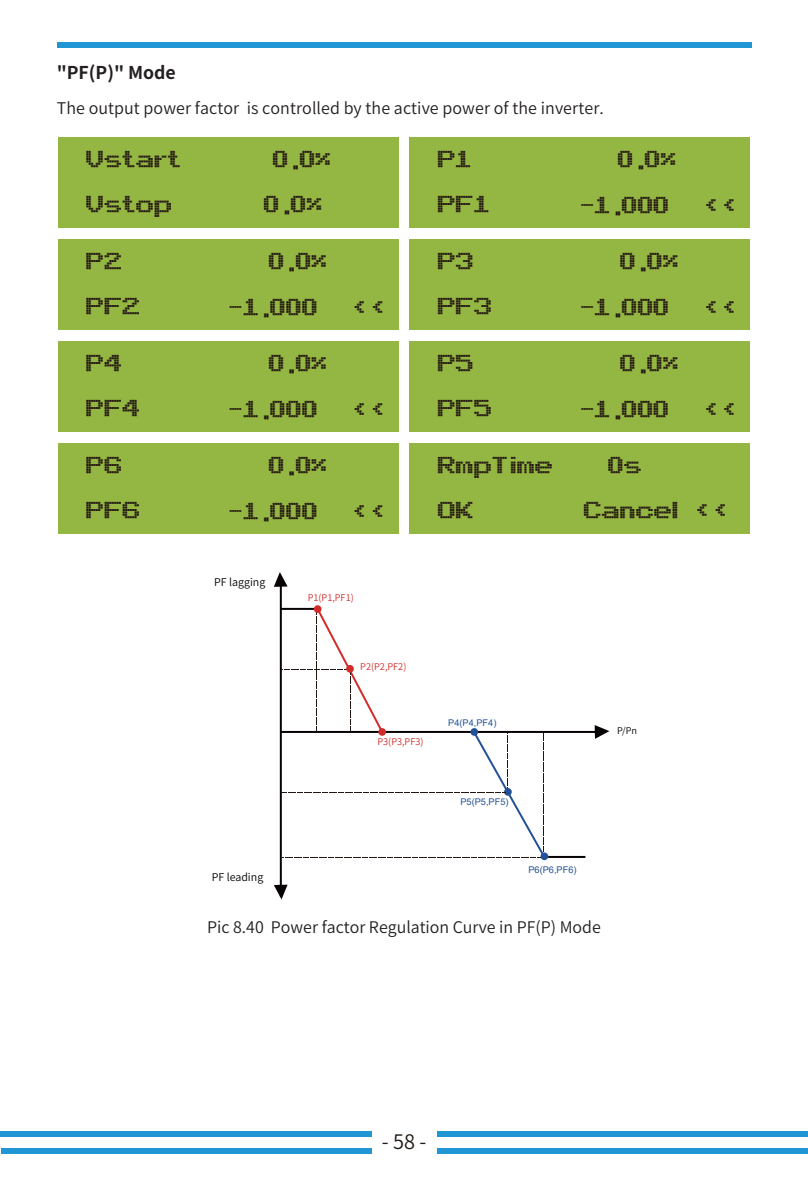
<style>
.page{position:relative;width:808px;height:1191px;background:#fff}
.page>*{position:absolute;margin:0;border:0;box-sizing:border-box;transform-origin:0 0}
.t1{font:36px "Arcade";letter-spacing:-.015em;color:#221612}
.t2{font:20px "Source Han Sans SC";color:#211814}
.t3{font:700 17.6px "Source Han Sans SC";color:#231f20}
.t4{font:16px "Source Han Sans SC";letter-spacing:.005em;color:#231f20}
.t5{font:10.6px "Source Han Sans SC";color:#070304}
.t6{font:9.2px "Source Han Sans SC";color:#d12c2a}
.t7{font:9.2px "Arial";color:#235197}
.t8{font:9.2px "Source Han Sans SC";color:#070304}
</style>
<div class="page">
<div style="left:58px;top:137px;width:340px;height:91px;background:#94b642"></div>
<div style="left:410px;top:137px;width:340px;height:91px;background:#94b642"></div>
<div style="left:58px;top:239px;width:340px;height:91px;background:#94b642"></div>
<div style="left:410px;top:239px;width:340px;height:91px;background:#94b642"></div>
<div style="left:58px;top:341px;width:340px;height:91px;background:#94b642"></div>
<div style="left:410px;top:341px;width:340px;height:91px;background:#94b642"></div>
<div style="left:58px;top:443px;width:340px;height:91px;background:#94b642"></div>
<div style="left:410px;top:443px;width:340px;height:91px;background:#94b642"></div>
<svg style="left:595px;top:725px;width:14px;height:14px"></svg>
<hr style="left:280px;top:584px;width:2px;height:312px;background:#070304">
<svg style="left:274px;top:572px;width:14px;height:15px"></svg>
<svg style="left:274px;top:884px;width:14px;height:15px"></svg>
<hr style="left:281px;top:731px;width:315px;height:2px;background:#070304">
<hr style="left:548px;top:856px;width:37px;height:2px;background:#070304">
<svg style="left:540px;top:852px;width:8px;height:8px"></svg>
<svg style="left:281px;top:606px;width:265px;height:252px"></svg>
<div style="left:1px;top:1148px;width:371px;height:5px;background:#2097d4"></div>
<div style="left:1px;top:1131px;width:371px;height:5px;background:#2097d4"></div>
<div style="left:438px;top:1148px;width:370px;height:5px;background:#2097d4"></div>
<div style="left:438px;top:1131px;width:370px;height:5px;background:#2097d4"></div>
<div style="left:57px;top:42px;width:695px;height:6px;background:#2097d4"></div>
<p class="t3" style="left:57px;top:63px;width:121px">"PF(P)" Mode</p>
<p class="t4" style="left:57px;top:100px;width:549px">The output power factor is controlled by the active power of the inverter.</p>
<p class="t1" style="left:86px;top:141px;width:97px">Vstart</p>
<p class="t1" style="left:273px;top:141px;width:63px">0.0%</p>
<p class="t1" style="left:86px;top:187px;width:88px">Vstop</p>
<p class="t1" style="left:264px;top:187px;width:63px">0.0%</p>
<p class="t1" style="left:438px;top:141px;width:36px">P1</p>
<p class="t1" style="left:618px;top:141px;width:63px">0.0%</p>
<p class="t1" style="left:438px;top:187px;width:54px">PF1</p>
<p class="t1" style="left:581px;top:187px;width:163px">-1.000 &lt;&lt;</p>
<p class="t1" style="left:86px;top:243px;width:38px">P2</p>
<p class="t1" style="left:269px;top:243px;width:63px">0.0%</p>
<p class="t1" style="left:86px;top:289px;width:57px">PF2</p>
<p class="t1" style="left:230px;top:289px;width:163px">-1.000 &lt;&lt;</p>
<p class="t1" style="left:86px;top:345px;width:38px">P4</p>
<p class="t1" style="left:269px;top:345px;width:63px">0.0%</p>
<p class="t1" style="left:86px;top:391px;width:57px">PF4</p>
<p class="t1" style="left:230px;top:391px;width:163px">-1.000 &lt;&lt;</p>
<p class="t1" style="left:86px;top:447px;width:38px">P6</p>
<p class="t1" style="left:269px;top:447px;width:63px">0.0%</p>
<p class="t1" style="left:86px;top:493px;width:57px">PF6</p>
<p class="t1" style="left:230px;top:493px;width:163px">-1.000 &lt;&lt;</p>
<p class="t5" style="left:214px;top:576px;width:53px">PF lagging</p>
<p class="t6" style="left:308px;top:592px;width:48px">P1(P1,PF1)</p>
<p class="t1" style="left:438px;top:243px;width:38px">P3</p>
<p class="t1" style="left:620px;top:243px;width:63px">0.0%</p>
<p class="t1" style="left:438px;top:289px;width:57px">PF3</p>
<p class="t1" style="left:581px;top:289px;width:163px">-1.000 &lt;&lt;</p>
<p class="t1" style="left:438px;top:345px;width:38px">P5</p>
<p class="t1" style="left:620px;top:345px;width:63px">0.0%</p>
<p class="t1" style="left:438px;top:391px;width:57px">PF5</p>
<p class="t1" style="left:581px;top:391px;width:163px">-1.000 &lt;&lt;</p>
<p class="t1" style="left:438px;top:447px;width:118px">RmpTime</p>
<p class="t1" style="left:609px;top:447px;width:36px">0s</p>
<p class="t1" style="left:438px;top:493px;width:38px">OK</p>
<p class="t1" style="left:584px;top:493px;width:152px">Cancel &lt;&lt;</p>
<p class="t5" style="left:212px;top:871px;width:53px">PF leading</p>
<p class="t6" style="left:360px;top:662px;width:48px">P2(P2,PF2)</p>
<p class="t6" style="left:377px;top:736px;width:48px">P3(P3,PF3)</p>
<p class="t7" style="left:448px;top:716px;width:50px">P4(P4,PF4)</p>
<p class="t7" style="left:460px;top:796px;width:50px">P5(P5,PF5)</p>
<p class="t7" style="left:528px;top:863px;width:50px">P6(P6,PF6)</p>
<p class="t8" style="left:617px;top:725px;width:21px">P/Pn</p>
<p class="t4" style="left:207px;top:918px;width:395px">Pic 8.40 Power factor Regulation Curve in PF(P) Mode</p>
<p class="t2" style="left:382px;top:1130px;width:46px">- 58 -</p>
</div>
